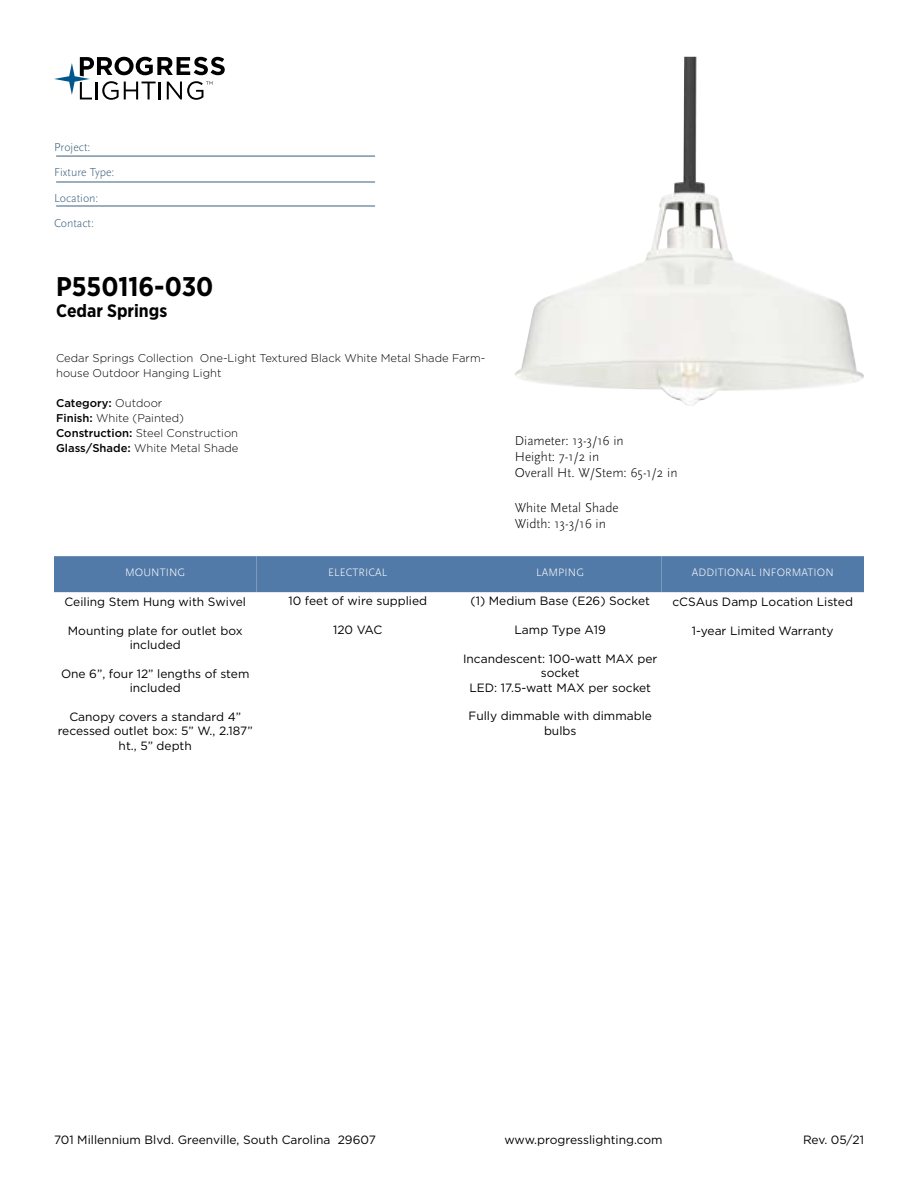
<style>
.page{position:relative;width:918px;height:1188px;background:#fff}
.page>*{position:absolute;margin:0;border:0;box-sizing:border-box;transform-origin:0 0}
.t1{font:700 27px "Gotham Narrow";color:#000}
.t2{font:700 18px "Gotham Narrow";color:#000}
.t3{font:300 13.5px/16.2px "Scala Sans Pro";color:#000}
.t4{font:12px/14.4px "Gotham";color:#000;text-align:center}
.t5{font:300 12px/25.5px "Scala Sans Pro";color:#3b5e7b}
.t6{font:300 11.25px/15px "Gotham";color:#000}
.t7{font:300 11.25px "Scala Sans Pro";letter-spacing:.01em;color:#fff}
.s1{font-weight:500}
</style>
<div class="page">
<svg style="left:54px;top:57px;width:171px;height:43px"></svg>
<hr style="left:56px;top:156px;width:319px;height:1px;background:#3b5e7b">
<hr style="left:56px;top:182px;width:319px;height:1px;background:#3b5e7b">
<hr style="left:56px;top:206px;width:319px;height:1px;background:#3b5e7b">
<img style="left:515px;top:57px;width:349px;height:349px">
<div style="left:54px;top:556px;width:202px;height:36px;background:#527aa8"></div>
<div style="left:256px;top:556px;width:203px;height:36px;background:#527aa8"></div>
<div style="left:459px;top:556px;width:203px;height:36px;background:#527aa8"></div>
<div style="left:662px;top:556px;width:202px;height:36px;background:#527aa8"></div>
<p class="t5" style="left:54px;top:134px;width:62px">Project:<br>Fixture Type:<br>Location:<br>Contact:</p>
<h1 class="t1" style="left:56px;top:270px;width:159px">P550116-030</h1>
<h2 class="t2" style="left:56px;top:300px;width:113px">Cedar Springs</h2>
<p class="t6" style="left:56px;top:351px;width:431px">Cedar Springs Collection One-Light Textured Black White Metal Shade Farm&shy;house Outdoor Hanging Light</p>
<p class="t6" style="left:56px;top:396px;width:184px"><span class="s1">Category:</span> Outdoor<br><span class="s1">Finish:</span> White (Painted)<br><span class="s1">Construction:</span> Steel Construction<br><span class="s1">Glass/Shade:</span> White Metal Shade</p>
<p class="t3" style="left:515px;top:432px;width:164px">Diameter: 13-3/16 in<br>Height: 7-1/2 in<br>Overall Ht. W/Stem: 65-1/2 in</p>
<p class="t3" style="left:515px;top:500px;width:105px">White Metal Shade<br>Width: 13-3/16 in</p>
<p class="t7" style="left:125px;top:566px;width:62px">MOUNTING</p>
<p class="t4" style="left:65px;top:594px;width:183px">Ceiling Stem Hung with Swivel</p>
<p class="t4" style="left:68px;top:623px;width:176px">Mounting plate for outlet box included</p>
<p class="t4" style="left:61px;top:666px;width:190px">One 6”, four 12” lengths of stem included</p>
<p class="t4" style="left:58px;top:709px;width:197px">Canopy covers a standard 4” recessed outlet box: 5” W., 2.187” ht., 5” depth</p>
<p class="t7" style="left:328px;top:566px;width:61px">ELECTRICAL</p>
<p class="t4" style="left:288px;top:594px;width:140px">10 feet of wire supplied</p>
<p class="t4" style="left:333px;top:622px;width:51px">120 VAC</p>
<p class="t7" style="left:536px;top:566px;width:49px">LAMPING</p>
<p class="t4" style="left:471px;top:594px;width:181px">(1) Medium Base (E26) Socket</p>
<p class="t4" style="left:515px;top:622px;width:93px">Lamp Type A19</p>
<p class="t4" style="left:463px;top:651px;width:196px">Incandescent: 100-watt MAX per socket<br>LED: 17.5-watt MAX per socket</p>
<p class="t4" style="left:469px;top:709px;width:185px">Fully dimmable with dimmable bulbs</p>
<p class="t7" style="left:692px;top:566px;width:143px">ADDITIONAL INFORMATION</p>
<p class="t4" style="left:672px;top:594px;width:182px">cCSAus Damp Location Listed</p>
<p class="t4" style="left:692px;top:623px;width:143px">1-year Limited Warranty</p>
<p class="t4" style="left:54px;top:1132px;width:323px">701 Millennium Blvd. Greenville, South Carolina 29607</p>
<p class="t4" style="left:504px;top:1132px;width:160px">www.progresslighting.com</p>
<p class="t4" style="left:803px;top:1132px;width:62px">Rev. 05/21</p>
</div>
